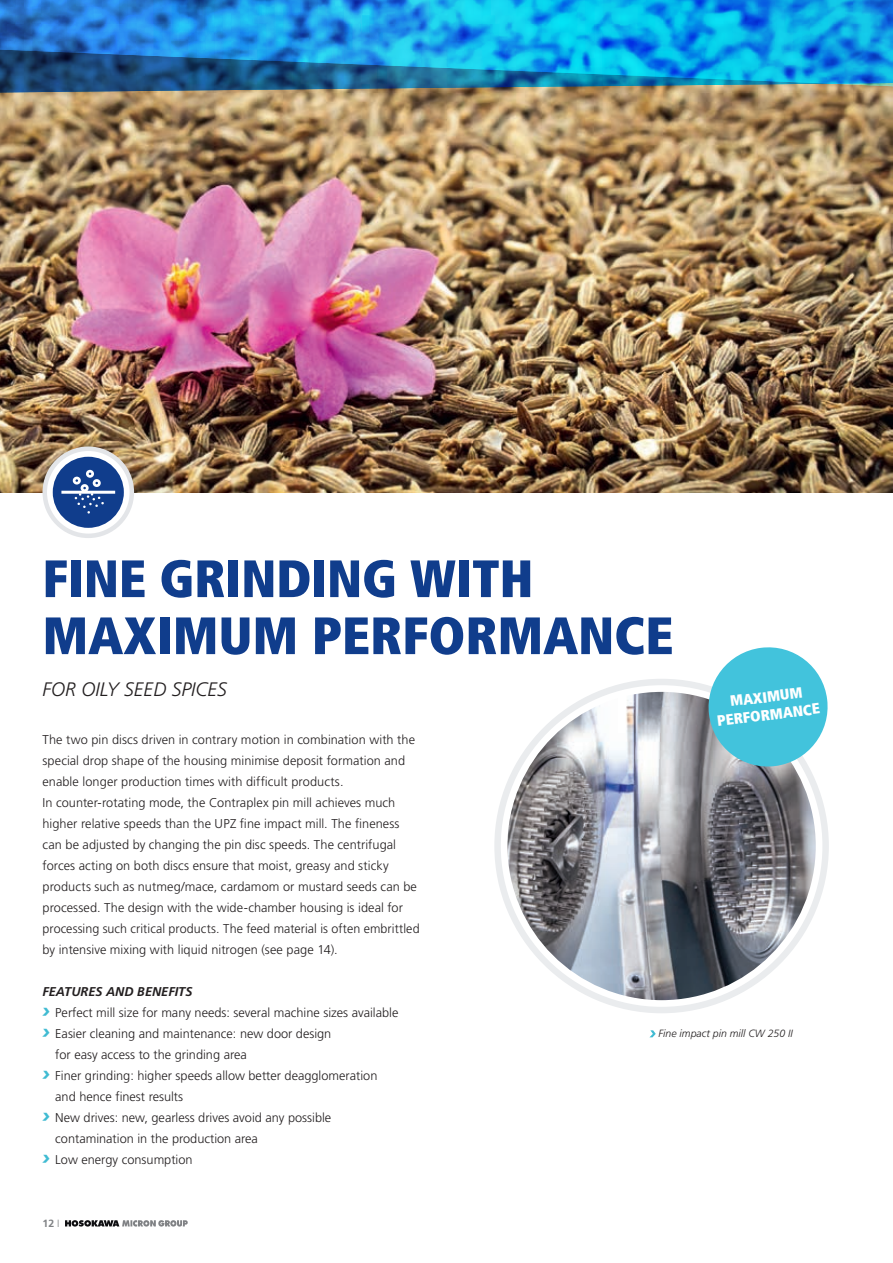
<style>
.page{position:relative;width:893px;height:1263px;background:#fff}
.page>*{position:absolute;margin:0;border:0;box-sizing:border-box;transform-origin:0 0}
.t1{font:900 condensed 52.5px/57px "Frutiger LT Std";color:#103d8c}
.t2{font:italic 300 19.5px "Frutiger LT Std";color:#231f20}
.t3{font:900 condensed 15px/17.9px "Frutiger LT Std";color:#fff;text-align:center}
.t4{font:300 12.75px/21px "Frutiger LT Std";color:#231f20}
.t5{font:italic 700 12.75px "Frutiger LT Std";color:#231f20}
.t6{font:italic 300 10.5px "Frutiger LT Std";color:#231f20}
.t7{font:700 10.5px "Frutiger LT Std";color:#808285}
.s1{font-weight:900;font-style:italic;font-size:19.5px;color:#40bbd2}
.s2{font-weight:300}
</style>
<div class="page">
<img style="left:0;top:124px;width:893px;height:368px">
<svg style="left:498px;top:682px;width:328px;height:328px"></svg>
<img style="left:507px;top:692px;width:309px;height:308px;border-radius:154px">
<svg style="left:705px;top:647px;width:123px;height:123px"></svg>
<svg style="left:650px;top:1030px;width:6px;height:7px"></svg>
<svg style="left:45px;top:449px;width:87px;height:87px"></svg>
<div style="left:43px;top:446px;width:91px;height:92px;border:4px solid #e3e5e8;border-radius:50%"></div>
<div style="left:53px;top:457px;width:71px;height:71px;background:#103d8c;border-radius:50%"></div>
<div style="left:81px;top:484px;width:8px;height:8px;border:3px solid #fff;border-radius:50%"></div>
<div style="left:86px;top:470px;width:8px;height:8px;border:3px solid #fff;border-radius:50%"></div>
<div style="left:93px;top:479px;width:8px;height:8px;border:3px solid #fff;border-radius:50%"></div>
<div style="left:73px;top:477px;width:8px;height:7px;border:3px solid #fff;border-radius:50%"></div>
<hr style="left:61px;top:491px;width:54px;height:3px;background:#fff">
<svg style="left:75px;top:493px;width:29px;height:21px"></svg>
<svg style="left:0;top:86px;width:893px;height:38px"></svg>
<img style="left:0;top:0;width:893px;height:86px">
<svg style="left:65px;top:1220px;width:123px;height:6px"></svg>
<h1 class="t1" style="left:43px;top:550px;width:632px">FINE GRINDING WITH<br>MAXIMUM PERFORMANCE</h1>
<h2 class="t2" style="left:43px;top:678px;width:186px">FOR OILY SEED SPICES</h2>
<p class="t3" style="left:714px;top:694px;width:105px;rotate:-7deg">MAXIMUM<br>PERFORMANCE</p>
<p class="t4" style="left:43px;top:729px;width:379px">The two pin discs driven in contrary motion in combination with the special drop shape of the housing minimise deposit formation and enable longer production times with difficult products.<br>In counter-rotating mode, the Contraplex pin mill achieves much higher relative speeds than the UPZ fine impact mill. The fineness can be adjusted by changing the pin disc speeds. The centrifugal forces acting on both discs ensure that moist, greasy and sticky products such as nutmeg/mace, cardamom or mustard seeds can be processed. The design with the wide-chamber housing is ideal for processing such critical products. The feed material is often embrittled by intensive mixing with liquid nitrogen (see page 14).</p>
<p class="t5" style="left:43px;top:984px;width:151px">FEATURES AND BENEFITS</p>
<p class="t4" style="left:43px;top:1002px;width:357px"><span class="s1">›</span> Perfect mill size for many needs: several machine sizes available</p>
<p class="t4" style="left:43px;top:1023px;width:290px"><span class="s1">›</span> Easier cleaning and maintenance: new door design</p>
<p class="t4" style="left:55px;top:1044px;width:193px">for easy access to the grinding area</p>
<p class="t4" style="left:43px;top:1065px;width:336px"><span class="s1">›</span> Finer grinding: higher speeds allow better deagglomeration</p>
<p class="t4" style="left:55px;top:1086px;width:129px">and hence finest results</p>
<p class="t4" style="left:43px;top:1107px;width:290px"><span class="s1">›</span> New drives: new, gearless drives avoid any possible</p>
<p class="t4" style="left:55px;top:1128px;width:204px">contamination in the production area</p>
<p class="t4" style="left:43px;top:1149px;width:152px"><span class="s1">›</span> Low energy consumption</p>
<p class="t7" style="left:43px;top:1217px;width:18px">12 <span class="s2">I</span></p>
<p class="t6" style="left:659px;top:1028px;width:136px">Fine impact pin mill CW 250 II</p>
</div>
